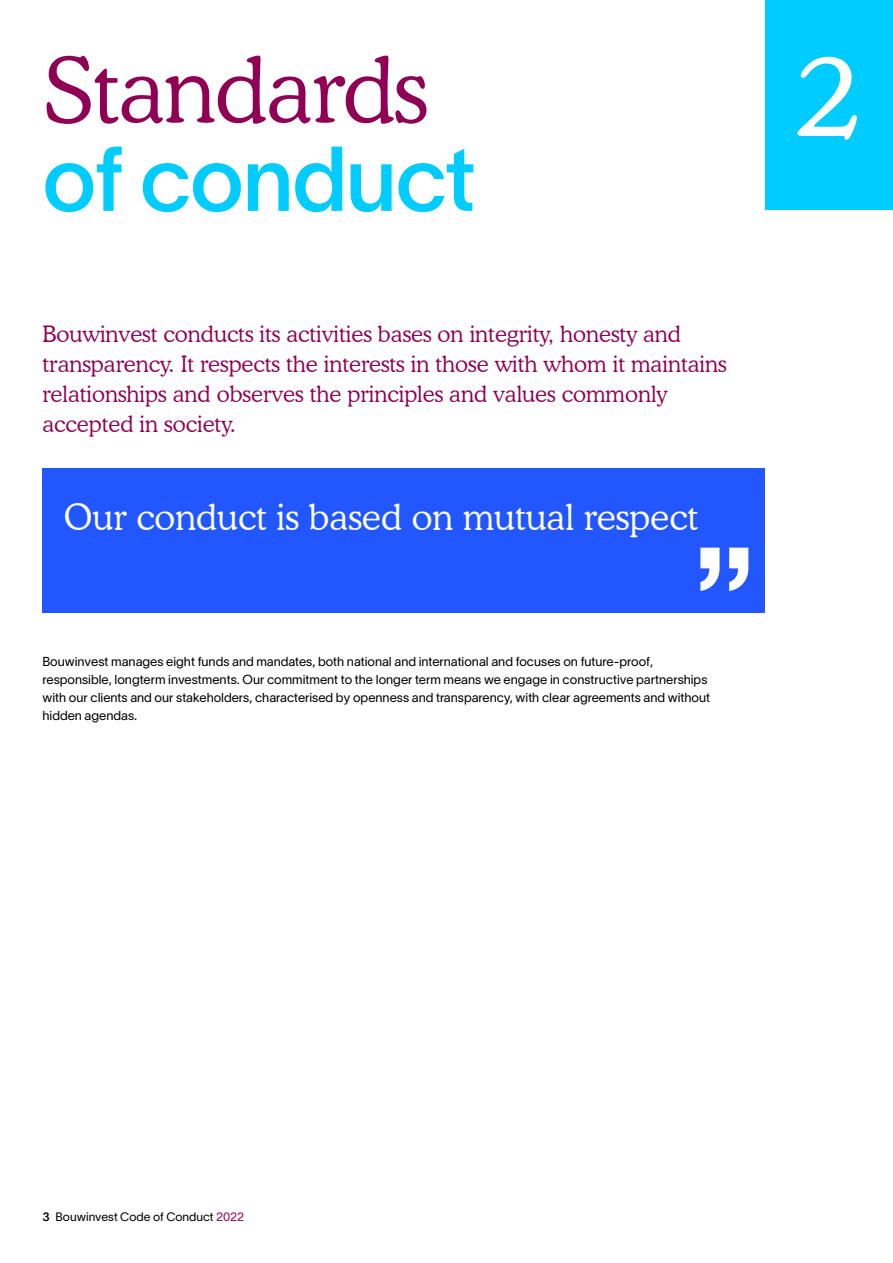
<style>
.page{position:relative;width:893px;height:1263px;background:#fff}
.page>*{position:absolute;margin:0;border:0;box-sizing:border-box;transform-origin:0 0}
.t1{font:700 135px "ASR Helvetica";color:#fff}
.t2{font:300 123px "Cooper BT";color:#fff}
.t3{font:300 90px "Cooper BT";letter-spacing:-.015em;color:#900054}
.t4{font:90px "Lausanne 500";letter-spacing:-.015em;color:#0cf}
.t5{font:300 36px "Cooper BT";color:#fff}
.t6{font:300 22.5px/30px "Cooper BT";color:#900054}
.t7{font:12.75px/18px "Lausanne 300";color:#000}
.t8{font:12px "Lausanne 300";color:#000}
.s1{font-family:"Lausanne 600"}
.s2{color:#900054}
</style>
<div class="page">
<div style="left:43px;top:468px;width:722px;height:144px;background:#2257ff"></div>
<div style="left:765px;top:0;width:128px;height:210px;background:#0cf"></div>
<h3 class="t3" style="left:43px;top:36px;width:387px">Standards</h3>
<h3 class="t4" style="left:43px;top:123px;width:435px">of conduct</h3>
<h3 class="t6" style="left:43px;top:319px;width:686px">Bouwinvest conducts its activities bases on integrity, honesty and transparency. It respects the interests in those with whom it maintains relationships and observes the principles and values commonly accepted in society.</h3>
<h3 class="t5" style="left:64px;top:496px;width:636px">Our conduct is based on mutual respect</h3>
<h1 class="t1" style="left:693px;top:512px;width:64px">”</h1>
<p class="t7" style="left:43px;top:652px;width:669px">Bouwinvest manages eight funds and mandates, both national and international and focuses on future-proof, responsible, longterm investments. Our commitment to the longer term means we engage in constructive partnerships with our clients and our stakeholders, characterised by openness and transparency, with clear agreements and without hidden agendas.</p>
<h2 class="t2" style="left:795px;top:17px;width:68px">2</h2>
<p class="t8" style="left:43px;top:1209px;width:203px"><span class="s1">3</span> Bouwinvest Code of Conduct <span class="s2">2022</span></p>
</div>
